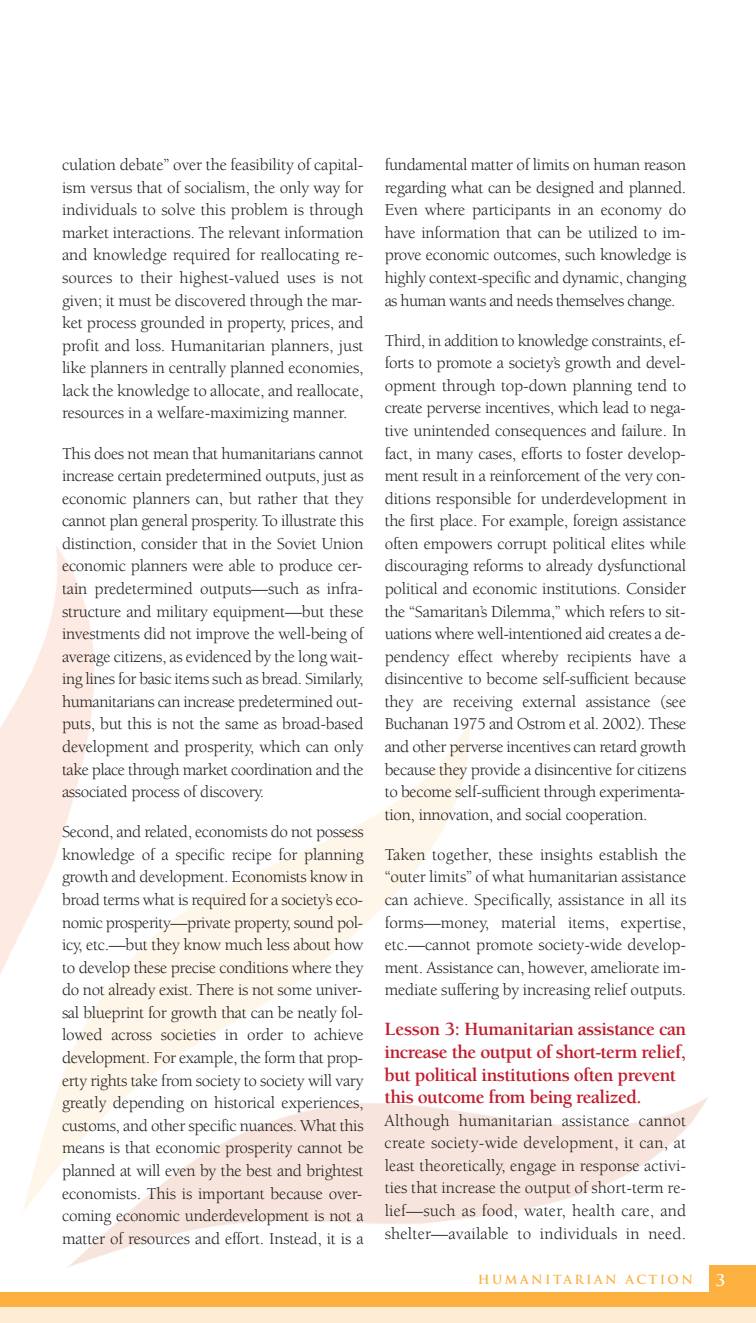
<style>
.page{position:relative;width:756px;height:1323px;background:#fff}
.page>*{position:absolute;margin:0;border:0;box-sizing:border-box;transform-origin:0 0}
.t1{font:700 19.25px/22.6px "Berkeley";letter-spacing:-.03em;color:#bf1d2c}
.t2{font:17.15px/22.6px "Berkeley";letter-spacing:-.015em;color:#231f20;text-align:justify}
.t3{font:700 15.75px "Trajan";color:#fff}
.t4{font:700 12.25px "Trajan";letter-spacing:.2em;color:#fbb03f}
</style>
<div class="page">
<img style="left:0;top:547px;width:708px;height:720px">
<div style="left:0;top:1292px;width:756px;height:31px;background:#fbb03f"></div>
<div style="left:0;top:1307px;width:756px;height:16px;background:#feedd4"></div>
<div style="left:709px;top:1266px;width:47px;height:36px;background:#fbb03f"></div>
<p class="t2" style="left:62px;top:155px;width:303px">culation debate” over the feasibility of capital&shy;ism versus that of socialism, the only way for individuals to solve this problem is through market interactions. The relevant information and knowledge required for reallocating re&shy;sources to their highest-valued uses is not given; it must be discovered through the mar&shy;ket process grounded in property, prices, and profit and loss. Humanitarian planners, just like planners in centrally planned economies, lack the knowledge to allocate, and reallocate, resources in a welfare-maximizing manner.</p>
<p class="t2" style="left:62px;top:443px;width:303px">This does not mean that humanitarians cannot increase certain predetermined outputs, just as economic planners can, but rather that they cannot plan general prosperity. To illustrate this distinction, consider that in the Soviet Union economic planners were able to produce cer&shy;tain predetermined outputs—such as infra&shy;structure and military equipment—but these investments did not improve the well-being of average citizens, as evidenced by the long wait&shy;ing lines for basic items such as bread. Similarly, humanitarians can increase predetermined out&shy;puts, but this is not the same as broad-based development and prosperity, which can only take place through market coordination and the associated process of discovery.</p>
<p class="t2" style="left:62px;top:822px;width:303px">Second, and related, economists do not possess knowledge of a specific recipe for planning growth and development. Economists know in broad terms what is required for a society’s eco&shy;nomic prosperity—private property, sound pol&shy;icy, etc.—but they know much less about how to develop these precise conditions where they do not already exist. There is not some univer&shy;sal blueprint for growth that can be neatly fol&shy;lowed across societies in order to achieve development. For example, the form that prop&shy;erty rights take from society to society will vary greatly depending on historical experiences, customs, and other specific nuances. What this means is that economic prosperity cannot be planned at will even by the best and brightest economists. This is important because over&shy;coming economic underdevelopment is not a matter of resources and effort. Instead, it is a</p>
<p class="t2" style="left:385px;top:155px;width:303px">fundamental matter of limits on human reason regarding what can be designed and planned.<br>Even where participants in an economy do have information that can be utilized to im&shy;prove economic outcomes, such knowledge is highly context-specific and dynamic, changing as human wants and needs themselves change.</p>
<p class="t2" style="left:385px;top:330px;width:303px">Third, in addition to knowledge constraints, ef&shy;forts to promote a society’s growth and devel&shy;opment through top-down planning tend to create perverse incentives, which lead to nega&shy;tive unintended consequences and failure. In fact, in many cases, efforts to foster develop&shy;ment result in a reinforcement of the very con&shy;ditions responsible for underdevelopment in the first place. For example, foreign assistance often empowers corrupt political elites while discouraging reforms to already dysfunctional political and economic institutions. Consider the “Samaritan’s Dilemma,” which refers to sit&shy;uations where well-intentioned aid creates a de&shy;pendency effect whereby recipients have a disincentive to become self-sufficient because they are receiving external assistance (see Buchanan 1975 and Ostrom et al. 2002). These and other perverse incentives can retard growth because they provide a disincentive for citizens to become self-sufficient through experimenta&shy;tion, innovation, and social cooperation.</p>
<p class="t2" style="left:385px;top:845px;width:303px">Taken together, these insights establish the “outer limits” of what humanitarian assistance can achieve. Specifically, assistance in all its forms—money, material items, expertise, etc.—cannot promote society-wide develop&shy;ment. Assistance can, however, ameliorate im&shy;mediate suffering by increasing relief outputs.</p>
<p class="t1" style="left:385px;top:1020px;width:303px">Lesson 3: Humanitarian assistance can increase the output of short-term relief, but political institutions often prevent this outcome from being realized.</p>
<p class="t2" style="left:385px;top:1110px;width:303px">Although humanitarian assistance cannot create society-wide development, it can, at least theoretically, engage in response activi&shy;ties that increase the output of short-term re&shy;lief—such as food, water, health care, and shelter—available to individuals in need.</p>
<p class="t4" style="left:478px;top:1273px;width:217px">HUMANITARIAN ACTION</p>
<p class="t3" style="left:716px;top:1271px;width:11px">3</p>
</div>
